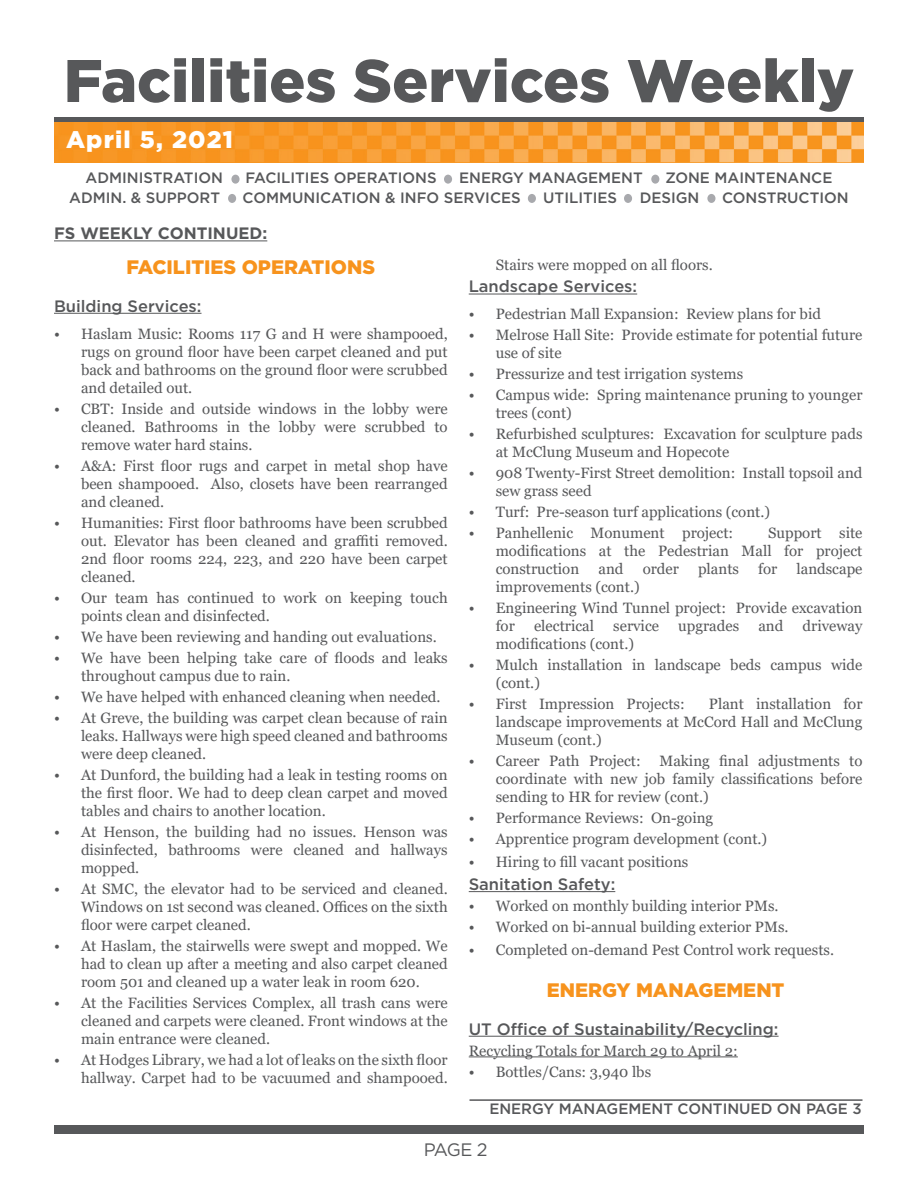
<style>
.page{position:relative;width:918px;height:1188px;background:#fff}
.page>*{position:absolute;margin:0;border:0;box-sizing:border-box;transform-origin:0 0}
.t1{font:900 60px "Gotham";color:#57585a}
.t2{font:900 24px "Gotham";letter-spacing:.05em;color:#fff}
.t3{font:900 19.5px "Gotham";color:#f7931d}
.t4{font:18px "Gotham";color:#57585a}
.t5{font:500 16.5px "Gotham";color:#57585a}
.t6{font:700 16.5px "Gotham";color:#57585a}
.t7{font:15px/18px "Georgia";color:#57585a;text-align:justify}
.t8{font:500 15px "Gotham";color:#57585a}
</style>
<div class="page">
<div style="left:54px;top:1125px;width:810px;height:9px;background:#57585a"></div>
<div style="left:54px;top:117px;width:810px;height:6px;background:#57585a"></div>
<img style="left:54px;top:122px;width:810px;height:40px">
<hr style="left:470px;top:1099px;width:392px;height:2px;background:#57585a">
<hr style="left:54px;top:313px;width:148px;height:1px;background:#57585a">
<hr style="left:469px;top:294px;width:168px;height:1px;background:#57585a">
<hr style="left:469px;top:891px;width:146px;height:1px;background:#57585a">
<hr style="left:469px;top:1036px;width:310px;height:1px;background:#57585a">
<hr style="left:469px;top:1057px;width:269px;height:1px;background:#57585a">
<hr style="left:54px;top:240px;width:213px;height:1px;background:#57585a">
<div style="left:228px;top:194px;width:8px;height:9px;background:#a8a9ad;border-radius:50%"></div>
<div style="left:528px;top:194px;width:8px;height:9px;background:#a8a9ad;border-radius:50%"></div>
<div style="left:444px;top:175px;width:8px;height:9px;background:#a8a9ad;border-radius:50%"></div>
<div style="left:624px;top:194px;width:8px;height:9px;background:#a8a9ad;border-radius:50%"></div>
<div style="left:231px;top:175px;width:9px;height:9px;background:#a8a9ad;border-radius:50%"></div>
<div style="left:707px;top:194px;width:8px;height:9px;background:#a8a9ad;border-radius:50%"></div>
<div style="left:651px;top:175px;width:8px;height:9px;background:#a8a9ad;border-radius:50%"></div>
<p class="t1" style="left:64px;top:39px;width:792px">Facilities Services Weekly</p>
<p class="t2" style="left:66px;top:123px;width:169px">April 5, 2021</p>
<p class="t8" style="left:86px;top:168px;width:139px">ADMINISTRATION</p>
<p class="t8" style="left:246px;top:168px;width:193px">FACILITIES OPERATIONS</p>
<p class="t8" style="left:459px;top:168px;width:185px">ENERGY MANAGEMENT</p>
<p class="t8" style="left:665px;top:168px;width:169px">ZONE MAINTENANCE</p>
<p class="t8" style="left:69px;top:188px;width:152px">ADMIN. &amp; SUPPORT</p>
<p class="t8" style="left:243px;top:188px;width:280px">COMMUNICATION &amp; INFO SERVICES</p>
<p class="t8" style="left:543px;top:188px;width:75px">UTILITIES</p>
<p class="t8" style="left:640px;top:188px;width:61px">DESIGN</p>
<p class="t8" style="left:722px;top:188px;width:128px">CONSTRUCTION</p>
<p class="t6" style="left:54px;top:222px;width:215px">FS WEEKLY CONTINUED:</p>
<p class="t3" style="left:127px;top:253px;width:250px">FACILITIES OPERATIONS</p>
<p class="t5" style="left:54px;top:295px;width:149px">Building Services:</p>
<p class="t7" style="left:81px;top:325px;width:368px;text-indent:-27px">• Haslam Music: Rooms 117 G and H were shampooed, rugs on ground floor have been carpet cleaned and put back and bathrooms on the ground floor were scrubbed and detailed out.</p>
<p class="t7" style="left:81px;top:400px;width:368px;text-indent:-27px">• CBT: Inside and outside windows in the lobby were cleaned. Bathrooms in the lobby were scrubbed to remove water hard stains.</p>
<p class="t7" style="left:81px;top:457px;width:368px;text-indent:-27px">• A&amp;A: First floor rugs and carpet in metal shop have been shampooed. Also, closets have been rearranged and cleaned.</p>
<p class="t7" style="left:81px;top:514px;width:368px;text-indent:-27px">• Humanities: First floor bathrooms have been scrubbed out. Elevator has been cleaned and graffiti removed.<br>2nd floor rooms 224, 223, and 220 have been carpet cleaned.</p>
<p class="t7" style="left:81px;top:589px;width:368px;text-indent:-27px">• Our team has continued to work on keeping touch points clean and disinfected.</p>
<p class="t7" style="left:54px;top:628px;width:384px">• We have been reviewing and handing out evaluations.</p>
<p class="t7" style="left:81px;top:649px;width:368px;text-indent:-27px">• We have been helping take care of floods and leaks throughout campus due to rain.</p>
<p class="t7" style="left:54px;top:688px;width:388px">• We have helped with enhanced cleaning when needed.</p>
<p class="t7" style="left:81px;top:709px;width:368px;text-indent:-27px">• At Greve, the building was carpet clean because of rain leaks. Hallways were high speed cleaned and bathrooms were deep cleaned.</p>
<p class="t7" style="left:81px;top:766px;width:368px;text-indent:-27px">• At Dunford, the building had a leak in testing rooms on the first floor. We had to deep clean carpet and moved tables and chairs to another location.</p>
<p class="t7" style="left:81px;top:823px;width:368px;text-indent:-27px">• At Henson, the building had no issues. Henson was disinfected, bathrooms were cleaned and hallways mopped.</p>
<p class="t7" style="left:81px;top:880px;width:368px;text-indent:-27px">• At SMC, the elevator had to be serviced and cleaned.<br>Windows on 1st second was cleaned. Offices on the sixth floor were carpet cleaned.</p>
<p class="t7" style="left:81px;top:937px;width:368px;text-indent:-27px">• At Haslam, the stairwells were swept and mopped. We had to clean up after a meeting and also carpet cleaned room 501 and cleaned up a water leak in room 620.</p>
<p class="t7" style="left:81px;top:994px;width:368px;text-indent:-27px">• At the Facilities Services Complex, all trash cans were cleaned and carpets were cleaned. Front windows at the main entrance were cleaned.</p>
<p class="t7" style="left:54px;top:1051px;width:395px;text-align:right">• At Hodges Library, we had a lot of leaks on the sixth floor hallway. Carpet had to be vacuumed and shampooed.</p>
<p class="t7" style="left:496px;top:256px;width:219px">Stairs were mopped on all floors.</p>
<p class="t5" style="left:469px;top:276px;width:170px">Landscape Services:</p>
<p class="t7" style="left:469px;top:306px;width:354px">• Pedestrian Mall Expansion: Review plans for bid</p>
<p class="t7" style="left:496px;top:327px;width:368px;text-indent:-27px">• Melrose Hall Site: Provide estimate for potential future use of site</p>
<p class="t7" style="left:469px;top:366px;width:276px">• Pressurize and test irrigation systems</p>
<p class="t7" style="left:496px;top:387px;width:368px;text-indent:-27px">• Campus wide: Spring maintenance pruning to younger trees (cont)</p>
<p class="t7" style="left:496px;top:426px;width:368px;text-indent:-27px">• Refurbished sculptures: Excavation for sculpture pads at McClung Museum and Hopecote</p>
<p class="t7" style="left:496px;top:465px;width:368px;text-indent:-27px">• 908 Twenty-First Street demolition: Install topsoil and sew grass seed</p>
<p class="t7" style="left:469px;top:504px;width:303px">• Turf: Pre-season turf applications (cont.)</p>
<p class="t7" style="left:469px;top:525px;width:266px">• Panhellenic Monument project:</p>
<p class="t7" style="left:496px;top:525px;width:368px;text-indent:272px">Support site modifications at the Pedestrian Mall for project construction</p>
<p class="t7" style="left:598px;top:561px;width:27px">and</p>
<p class="t7" style="left:643px;top:561px;width:38px">order</p>
<p class="t7" style="left:698px;top:561px;width:42px">plants</p>
<p class="t7" style="left:758px;top:561px;width:21px">for</p>
<p class="t7" style="left:797px;top:561px;width:67px">landscape</p>
<p class="t7" style="left:496px;top:579px;width:145px">improvements (cont.)</p>
<p class="t7" style="left:496px;top:600px;width:368px;text-indent:-27px">• Engineering Wind Tunnel project: Provide excavation for</p>
<p class="t7" style="left:534px;top:618px;width:61px">electrical</p>
<p class="t7" style="left:613px;top:618px;width:47px">service</p>
<p class="t7" style="left:678px;top:618px;width:62px">upgrades</p>
<p class="t7" style="left:758px;top:618px;width:27px">and</p>
<p class="t7" style="left:803px;top:618px;width:61px">driveway</p>
<p class="t7" style="left:496px;top:636px;width:140px">modifications (cont.)</p>
<p class="t7" style="left:496px;top:657px;width:368px;text-indent:-27px">• Mulch installation in landscape beds campus wide (cont.)</p>
<p class="t7" style="left:469px;top:696px;width:217px">• First Impression Projects:</p>
<p class="t7" style="left:496px;top:696px;width:368px;text-indent:213px">Plant installation for landscape improvements at McCord Hall and McClung Museum (cont.)</p>
<p class="t7" style="left:496px;top:753px;width:368px;text-indent:-27px">• Career Path Project: Making final adjustments to coordinate with new job family classifications before sending to HR for review (cont.)</p>
<p class="t7" style="left:469px;top:810px;width:246px">• Performance Reviews: On-going</p>
<p class="t7" style="left:469px;top:831px;width:300px">• Apprentice program development (cont.)</p>
<p class="t7" style="left:469px;top:853px;width:221px">• Hiring to fill vacant positions</p>
<p class="t5" style="left:469px;top:873px;width:148px">Sanitation Safety:</p>
<p class="t7" style="left:469px;top:897px;width:311px">• Worked on monthly building interior PMs.</p>
<p class="t7" style="left:469px;top:918px;width:321px">• Worked on bi-annual building exterior PMs.</p>
<p class="t7" style="left:469px;top:942px;width:367px">• Completed on-demand Pest Control work requests.</p>
<p class="t3" style="left:547px;top:976px;width:239px">ENERGY MANAGEMENT</p>
<p class="t5" style="left:469px;top:1018px;width:311px">UT Office of Sustainability/Recycling:</p>
<p class="t7" style="left:469px;top:1042px;width:271px">Recycling Totals for March 29 to April 2:</p>
<p class="t7" style="left:469px;top:1063px;width:184px">• Bottles/Cans: 3,940 lbs</p>
<p class="t8" style="left:489px;top:1099px;width:374px">ENERGY MANAGEMENT CONTINUED ON PAGE 3</p>
<p class="t4" style="left:424px;top:1138px;width:65px">PAGE 2</p>
</div>
